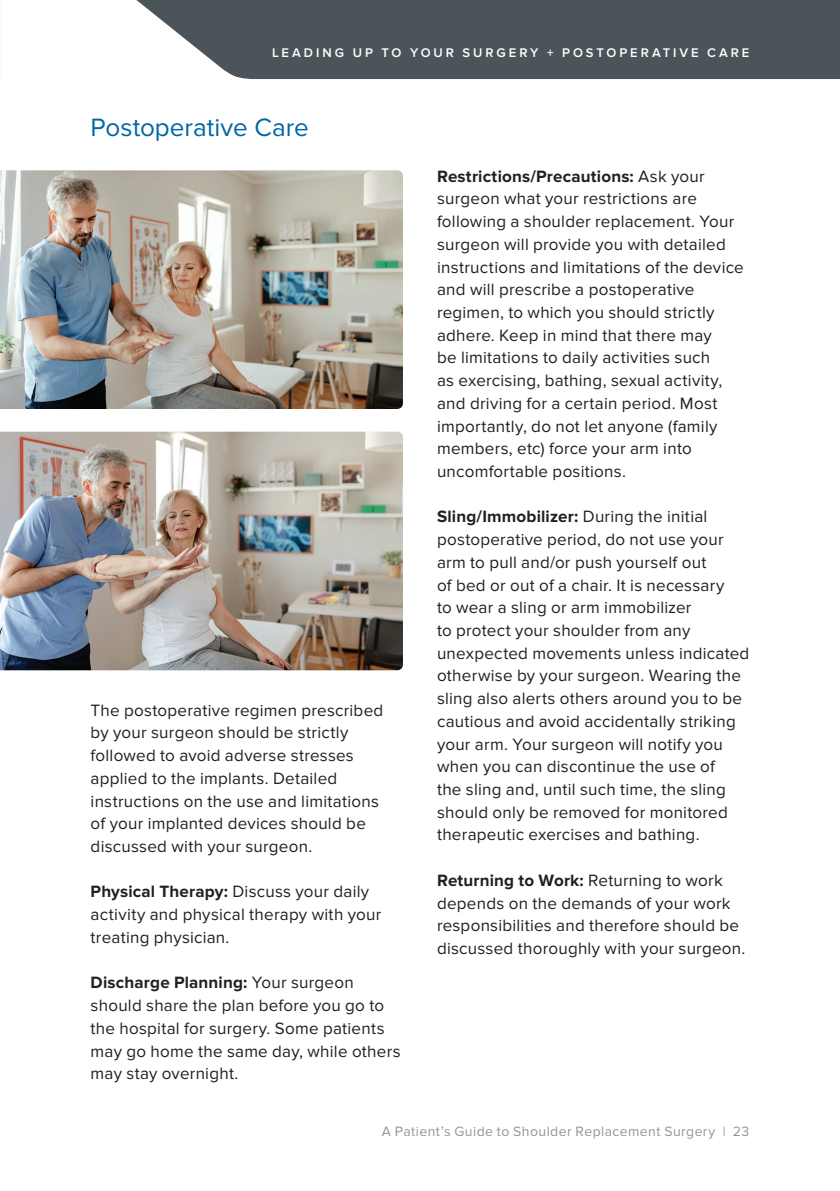
<style>
.page{position:relative;width:840px;height:1191px;background:#fff}
.page>*{position:absolute;margin:0;border:0;box-sizing:border-box;transform-origin:0 0}
.t1{font:26px "Proxima Nova";color:#0067a7}
.t2{font:17px/22.8px "Proxima Nova";letter-spacing:.015em;color:#231f20}
.t3{font:14px "Proxima Nova";letter-spacing:.03em;color:#939598}
.t4{font:600 13px "Proxima Nova";letter-spacing:.225em;color:#fff}
.s1{font-weight:700}
</style>
<div class="page">
<img style="left:0;top:170px;width:403px;height:239px">
<img style="left:0;top:432px;width:403px;height:238px">
<svg style="left:136px;top:0;width:704px;height:79px;background:#576064"></svg>
<p class="t4" style="left:272px;top:45px;width:478px">LEADING UP TO YOUR SURGERY + POSTOPERATIVE CARE</p>
<h1 class="t1" style="left:91px;top:113px;width:220px">Postoperative Care</h1>
<p class="t2" style="left:91px;top:699px;width:294px">The postoperative regimen prescribed by your surgeon should be strictly followed to avoid adverse stresses applied to the implants. Detailed instructions on the use and limitations of your implanted devices should be discussed with your surgeon.</p>
<p class="t2" style="left:91px;top:881px;width:292px"><span class="s1">Physical Therapy:</span> Discuss your daily activity and physical therapy with your treating physician.</p>
<p class="t2" style="left:91px;top:971px;width:311px"><span class="s1">Discharge Planning:</span> Your surgeon should share the plan before you go to the hospital for surgery. Some patients may go home the same day, while others may stay overnight.</p>
<p class="t2" style="left:437px;top:165px;width:308px"><span class="s1">Restrictions/Precautions:</span> Ask your surgeon what your restrictions are following a shoulder replacement. Your surgeon will provide you with detailed instructions and limitations of the device and will prescribe a postoperative regimen, to which you should strictly adhere. Keep in mind that there may<br>be limitations to daily activities such<br>as exercising, bathing, sexual activity, and driving for a certain period. Most importantly, do not let anyone (family members, etc) force your arm into uncomfortable positions.</p>
<p class="t2" style="left:437px;top:506px;width:314px"><span class="s1">Sling/Immobilizer:</span> During the initial postoperative period, do not use your arm to pull and/or push yourself out<br>of bed or out of a chair. It is necessary<br>to wear a sling or arm immobilizer<br>to protect your shoulder from any unexpected movements unless indicated otherwise by your surgeon. Wearing the sling also alerts others around you to be cautious and avoid accidentally striking your arm. Your surgeon will notify you when you can discontinue the use of<br>the sling and, until such time, the sling should only be removed for monitored therapeutic exercises and bathing.</p>
<p class="t2" style="left:437px;top:869px;width:310px"><span class="s1">Returning to Work:</span> Returning to work depends on the demands of your work responsibilities and therefore should be discussed thoroughly with your surgeon.</p>
<p class="t3" style="left:381px;top:1123px;width:369px">A Patient’s Guide to Shoulder Replacement Surgery | 23</p>
</div>
